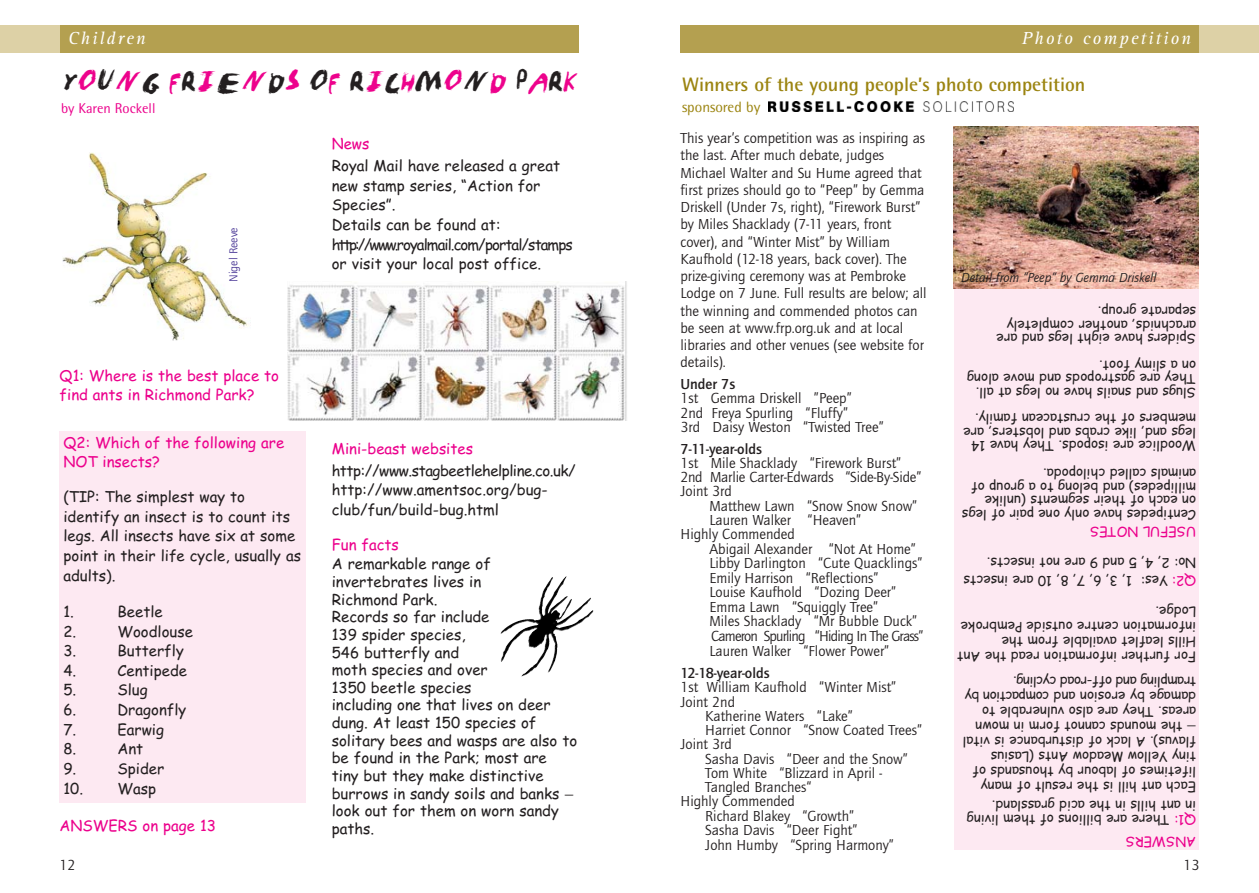
<style>
.page{position:relative;width:1259px;height:893px;background:#fff}
.page>*{position:absolute;margin:0;border:0;box-sizing:border-box;transform-origin:0 0}
.t1{font:21px "Kid TYPE Paint";color:#231f20}
.t2{font:700 19.5px "Rotis Semi Sans";color:#9b8410}
.t3{font:italic 18px "Rotis Serif";letter-spacing:.11em;color:#fff}
.t4{font:15px/17.2px "Quay Itc T";color:#231f20}
.t5{font:15px/17.7px "Comic Sans MS";color:#231f20}
.t6{font:15px/19.6px "Comic Sans MS";color:#ec008c}
.t7{font:700 15px "Quay Itc T";color:#231f20}
.t8{font:15px "Quay Itc T";letter-spacing:-.055em;color:#231f20}
.t9{font:15px "Rotis Semi Sans";color:#9b8410}
.t10{font:14.25px "Rotis Semi Sans";color:#ec008c}
.t11{font:13.5px/13.5px "Comic Sans MS";color:#231f20}
.t12{font:italic 13.5px "Quay Itc T";color:#231f20}
.t13{font:13.5px "Comic Sans MS";color:#ec008c}
.t14{font:12px "Quay Itc T";color:#4e3c98}
.s1{color:#ed028c}
.s2{font-family:"Quay Itc T"}
.s3{color:#ec008c}
</style>
<div class="page">
<div style="left:0;top:26px;width:94px;height:27px;background:#ddd1a6"></div>
<div style="left:60px;top:26px;width:518px;height:27px;background:#b4a050"></div>
<div style="left:1165px;top:26px;width:94px;height:27px;background:#ddd1a6"></div>
<div style="left:680px;top:26px;width:519px;height:27px;background:#b4a050"></div>
<div style="left:953px;top:277px;width:245px;height:573px;background:#fde9f2"></div>
<div style="left:59px;top:431px;width:247px;height:372px;background:#fde9f2"></div>
<img style="left:548px;top:576px;width:43px;height:52px">
<img style="left:953px;top:126px;width:245px;height:163px">
<img style="left:63px;top:152px;width:186px;height:189px">
<img style="left:287px;top:282px;width:340px;height:138px">
<img style="left:769px;top:102px;width:244px;height:10px">
<p class="t3" style="left:68px;top:32px;width:79px">Children</p>
<p class="t3" style="left:1021px;top:32px;width:171px">Photo competition</p>
<h1 class="t1" style="left:63px;top:74px;width:517px">Y<span class="s1">O</span>U<span class="s1">N</span>G <span class="s1">F</span>R<span class="s1">I</span>E<span class="s1">N</span>D<span class="s1">S</span> O<span class="s1">F</span> R<span class="s1">I</span>C<span class="s1">H</span>M<span class="s1">O</span>N<span class="s1">D</span> P<span class="s1">A</span>R<span class="s1">K</span></h1>
<p class="t10" style="left:61px;top:103px;width:96px">by Karen Rockell</p>
<p class="t14" style="left:229px;top:282px;width:56px;rotate:-90deg">Nigel Reeve</p>
<p class="t6" style="left:332px;top:136px;width:39px">News</p>
<p class="t5" style="left:332px;top:157px;width:242px;line-height:19.6px">Royal Mail have released a great new stamp series, “Action for<br>Species”.<br>Details can be found at: http://www.royalmail.com/portal/stamps or visit your local post office.</p>
<p class="t6" style="left:60px;top:367px;width:221px">Q1: Where is the best place to find ants in Richmond Park?</p>
<p class="t6" style="left:63px;top:434px;width:222px">Q2: Which of the following are<br>NOT insects?</p>
<p class="t5" style="left:63px;top:488px;width:239px;line-height:19.6px">(TIP: The simplest way to identify an insect is to count its legs. All insects have six at some point in their life cycle, usually as adults).</p>
<p class="t5" style="left:63px;top:604px;width:12px">1.</p>
<p class="t5" style="left:117px;top:604px;width:47px">Beetle</p>
<p class="t5" style="left:63px;top:624px;width:14px">2.</p>
<p class="t5" style="left:117px;top:624px;width:77px">Woodlouse</p>
<p class="t5" style="left:63px;top:643px;width:14px">3.</p>
<p class="t5" style="left:117px;top:643px;width:68px">Butterfly</p>
<p class="t5" style="left:63px;top:663px;width:14px">4.</p>
<p class="t5" style="left:117px;top:663px;width:71px">Centipede</p>
<p class="t5" style="left:63px;top:683px;width:14px">5.</p>
<p class="t5" style="left:117px;top:683px;width:32px">Slug</p>
<p class="t5" style="left:63px;top:702px;width:14px">6.</p>
<p class="t5" style="left:117px;top:702px;width:70px">Dragonfly</p>
<p class="t5" style="left:63px;top:722px;width:14px">7.</p>
<p class="t5" style="left:117px;top:722px;width:48px">Earwig</p>
<p class="t5" style="left:63px;top:742px;width:14px">8.</p>
<p class="t5" style="left:117px;top:742px;width:27px">Ant</p>
<p class="t5" style="left:63px;top:761px;width:14px">9.</p>
<p class="t5" style="left:117px;top:761px;width:48px">Spider</p>
<p class="t5" style="left:63px;top:781px;width:94px">10. Wasp</p>
<p class="t6" style="left:60px;top:817px;width:158px">ANSWERS on page 13</p>
<p class="t6" style="left:332px;top:440px;width:143px">Mini-beast websites</p>
<p class="t5" style="left:332px;top:462px;width:245px;line-height:19.6px">http://www.stagbeetlehelpline.co.uk/ http://www.amentsoc.org/bug&shy;club/fun/build-bug.html</p>
<p class="t6" style="left:332px;top:536px;width:69px">Fun facts</p>
<p class="t5" style="left:332px;top:557px;width:247px">A remarkable range of invertebrates lives in<br>Richmond Park.<br>Records so far include<br>139 spider species,<br>546 butterfly and<br>moth species and over<br>1350 beetle species<br>including one that lives on deer dung. At least 150 species of solitary bees and wasps are also to be found in the Park; most are tiny but they make distinctive burrows in sandy soils and banks <span class="s2">— </span>look out for them on worn sandy paths.</p>
<h2 class="t2" style="left:682px;top:78px;width:405px">Winners of the young people’s photo competition</h2>
<p class="t9" style="left:682px;top:101px;width:80px">sponsored by</p>
<p class="t4" style="left:680px;top:131px;width:248px">This year’s competition was as inspiring as the last. After much debate, judges Michael Walter and Su Hume agreed that first prizes should go to “Peep” by Gemma Driskell (Under 7s, right), “Firework Burst” by Miles Shacklady (7-11 years, front cover), and “Winter Mist” by William Kaufhold (12-18 years, back cover). The prize-giving ceremony was at Pembroke Lodge on 7 June. Full results are below; all the winning and commended photos can be seen at www.frp.org.uk and at local libraries and other venues (see website for details).</p>
<p class="t7" style="left:680px;top:378px;width:56px">Under 7s</p>
<p class="t4" style="left:680px;top:392px;width:205px;line-height:14.2px">1st Gemma Driskell ”Peep”<br>2nd Freya Spurling “Fluffy”<br>3rd Daisy Weston “Twisted Tree”</p>
<p class="t7" style="left:680px;top:443px;width:83px">7-11-year-olds</p>
<p class="t4" style="left:680px;top:457px;width:242px;line-height:14.2px">1st Mile Shacklady “Firework Burst”<br>2nd Marlie Carter-Edwards “Side-By-Side”<br>Joint 3rd</p>
<p class="t4" style="left:709px;top:498px;width:209px">Matthew Lawn “Snow Snow Snow”</p>
<p class="t4" style="left:709px;top:512px;width:153px">Lauren Walker “Heaven”</p>
<p class="t4" style="left:680px;top:527px;width:116px">Highly Commended</p>
<p class="t4" style="left:709px;top:541px;width:208px">Abigail Alexander “Not At Home”</p>
<p class="t4" style="left:709px;top:556px;width:214px">Libby Darlington “Cute Quacklings”</p>
<p class="t4" style="left:709px;top:570px;width:171px">Emily Harrison “Reflections”</p>
<p class="t4" style="left:709px;top:585px;width:188px">Louise Kaufhold “Dozing Deer”</p>
<p class="t4" style="left:709px;top:599px;width:170px">Emma Lawn “Squiggly Tree”</p>
<p class="t4" style="left:709px;top:614px;width:209px">Miles Shacklady “Mr Bubble Duck”</p>
<p class="t8" style="left:711px;top:630px;width:214px">Cameron Spurling “Hiding In The Grass”</p>
<p class="t4" style="left:709px;top:643px;width:181px">Lauren Walker “Flower Power”</p>
<p class="t7" style="left:680px;top:667px;width:91px">12-18-year-olds</p>
<p class="t4" style="left:680px;top:680px;width:217px">1st William Kaufhold “Winter Mist”</p>
<p class="t4" style="left:680px;top:694px;width:56px">Joint 2nd</p>
<p class="t4" style="left:705px;top:708px;width:149px">Katherine Waters “Lake”</p>
<p class="t4" style="left:705px;top:723px;width:218px">Harriet Connor “Snow Coated Trees”</p>
<p class="t4" style="left:680px;top:737px;width:53px">Joint 3rd</p>
<p class="t4" style="left:705px;top:751px;width:204px">Sasha Davis “Deer and the Snow”</p>
<p class="t4" style="left:705px;top:765px;width:178px">Tom White “Blizzard in April -</p>
<p class="t4" style="left:705px;top:780px;width:108px">Tangled Branches“</p>
<p class="t4" style="left:680px;top:794px;width:116px">Highly Commended</p>
<p class="t4" style="left:705px;top:808px;width:150px">Richard Blakey “Growth”</p>
<p class="t4" style="left:705px;top:823px;width:154px">Sasha Davis “Deer Fight”</p>
<p class="t4" style="left:705px;top:838px;width:190px">John Humby “Spring Harmony”</p>
<p class="t12" style="left:961px;top:273px;width:197px">Detail from “Peep” by Gemma Driskell</p>
<p class="t11" style="left:1196px;top:344px;width:201px;rotate:-180deg">Spiders have eight legs and are arachnids, another completely separate group.</p>
<p class="t11" style="left:1196px;top:398px;width:231px;rotate:-180deg">Slugs and snails have no legs at all.<br>They are gastropods and move along on a slimy foot.</p>
<p class="t11" style="left:1196px;top:451px;width:234px;rotate:-180deg">Woodlice are isopods. They have 14 legs and, like crabs and lobsters, are members of the crustacean family.</p>
<p class="t11" style="left:1196px;top:520px;width:236px;rotate:-180deg">Centipedes have only one pair of legs on each of their segments (unlike millipedes) and belong to a group of animals called chilopoda.</p>
<p class="t13" style="left:1196px;top:538px;width:108px;rotate:-180deg">USEFUL NOTES</p>
<p class="t11" style="left:1196px;top:588px;width:234px;line-height:17.7px;rotate:-180deg"><span class="s3">Q2:</span> Yes: 1, 3, 6, 7, 8, 10 are insects<br>No: 2, 4, 5 and 9 are not insects.</p>
<p class="t11" style="left:1196px;top:663px;width:240px;line-height:15px;rotate:-180deg">For further information read the Ant<br>Hills leaflet available from the information centre outside Pembroke<br>Lodge.</p>
<p class="t11" style="left:1196px;top:718px;width:233px;line-height:15px;rotate:-180deg">areas. They are also vulnerable to damage by erosion and compaction by trampling and off-road cycling.</p>
<p class="t11" style="left:1182px;top:732px;width:209px;rotate:-180deg">the mounds cannot form in mown</p>
<p class="t4" style="left:1196px;top:734px;width:11px;rotate:-180deg">—</p>
<p class="t11" style="left:1196px;top:747px;width:235px;rotate:-180deg">flavus). A lack of disturbance is vital</p>
<p class="t11" style="left:1196px;top:762px;width:207px;rotate:-180deg">tiny Yellow Meadow Ants (Lasius</p>
<p class="t11" style="left:1196px;top:777px;width:226px;rotate:-180deg">lifetimes of labour by thousands of</p>
<p class="t11" style="left:1196px;top:814px;width:217px;line-height:19.2px;rotate:-180deg">in ant hills in the acid grassland.<br>Each ant hill is the result of many</p>
<p class="t11" style="left:1196px;top:851px;width:231px;line-height:22px;rotate:-180deg"><span class="s3">ANSWERS<br>Q1:</span> There are billions of them living</p>
<p class="t4" style="left:60px;top:858px;width:18px">12</p>
<p class="t4" style="left:1183px;top:858px;width:18px">13</p>
</div>
